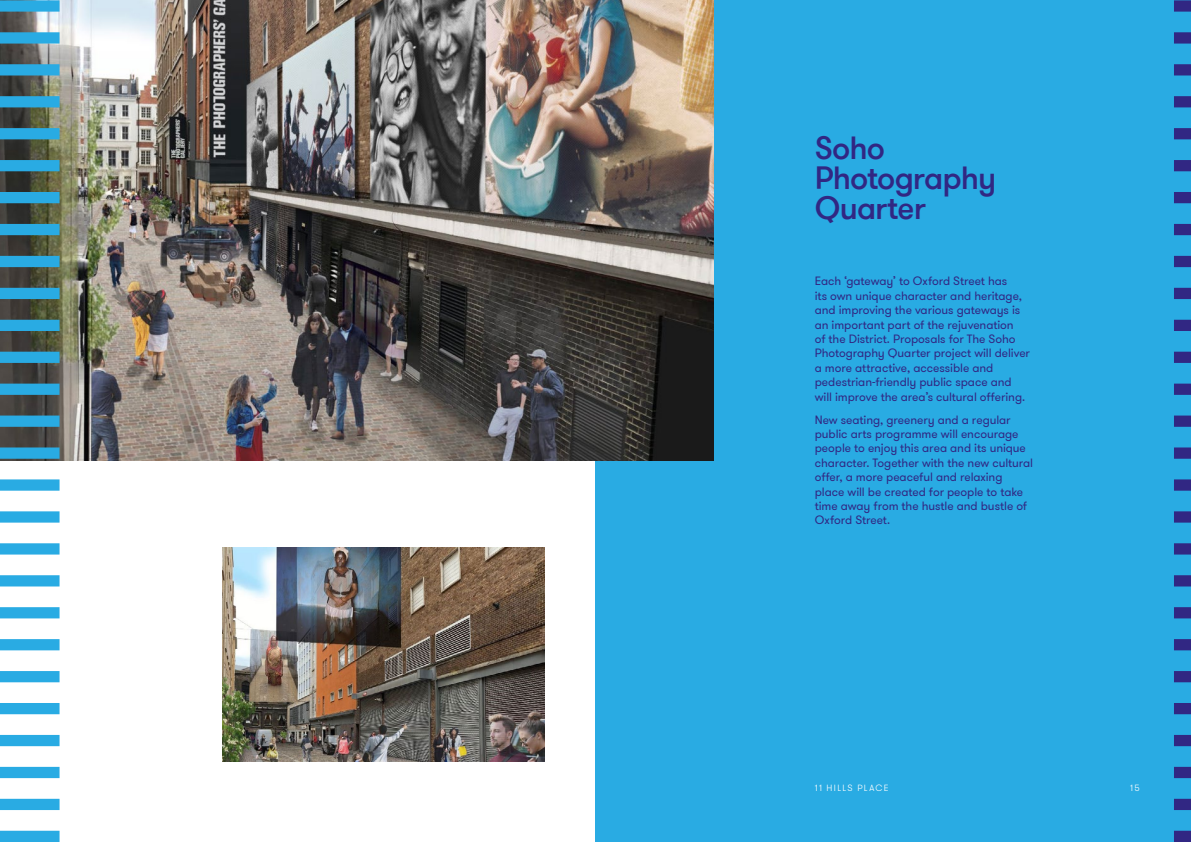
<style>
.page{position:relative;width:1191px;height:842px;background:#fff}
.page>*{position:absolute;margin:0;border:0;box-sizing:border-box;transform-origin:0 0}
.t1{font:500 32px/30px "GT Walsheim Pro";letter-spacing:-.03em;color:#312783}
.t2{font:12px/14.4px "GT Walsheim Pro";letter-spacing:-.005em;color:#312783}
.t3{font:300 9px "GT Walsheim Pro";letter-spacing:.145em;color:#fff}
</style>
<div class="page">
<div style="left:595px;top:0;width:596px;height:842px;background:#29abe3"></div>
<img style="left:60px;top:0;width:653px;height:460px">
<svg style="left:0;top:0;width:60px;height:842px"></svg>
<svg style="left:1174px;top:0;width:17px;height:842px"></svg>
<img style="left:222px;top:547px;width:322px;height:214px">
<h1 class="t1" style="left:814px;top:134px;width:183px">Soho<br>Photography<br>Quarter</h1>
<p class="t2" style="left:814px;top:274px;width:217px">Each ‘gateway’ to Oxford Street has<br>its own unique character and heritage, and improving the various gateways is an important part of the rejuvenation<br>of the District. Proposals for The Soho Photography Quarter project will deliver a more attractive, accessible and pedestrian-friendly public space and will improve the area’s cultural offering.</p>
<p class="t2" style="left:814px;top:412px;width:220px">New seating, greenery and a regular public arts programme will encourage people to enjoy this area and its unique character. Together with the new cultural offer, a more peaceful and relaxing place will be created for people to take time away from the hustle and bustle of Oxford Street.</p>
<p class="t3" style="left:815px;top:782px;width:75px">11 HILLS PLACE</p>
<p class="t3" style="left:1130px;top:782px;width:11px">15</p>
</div>
